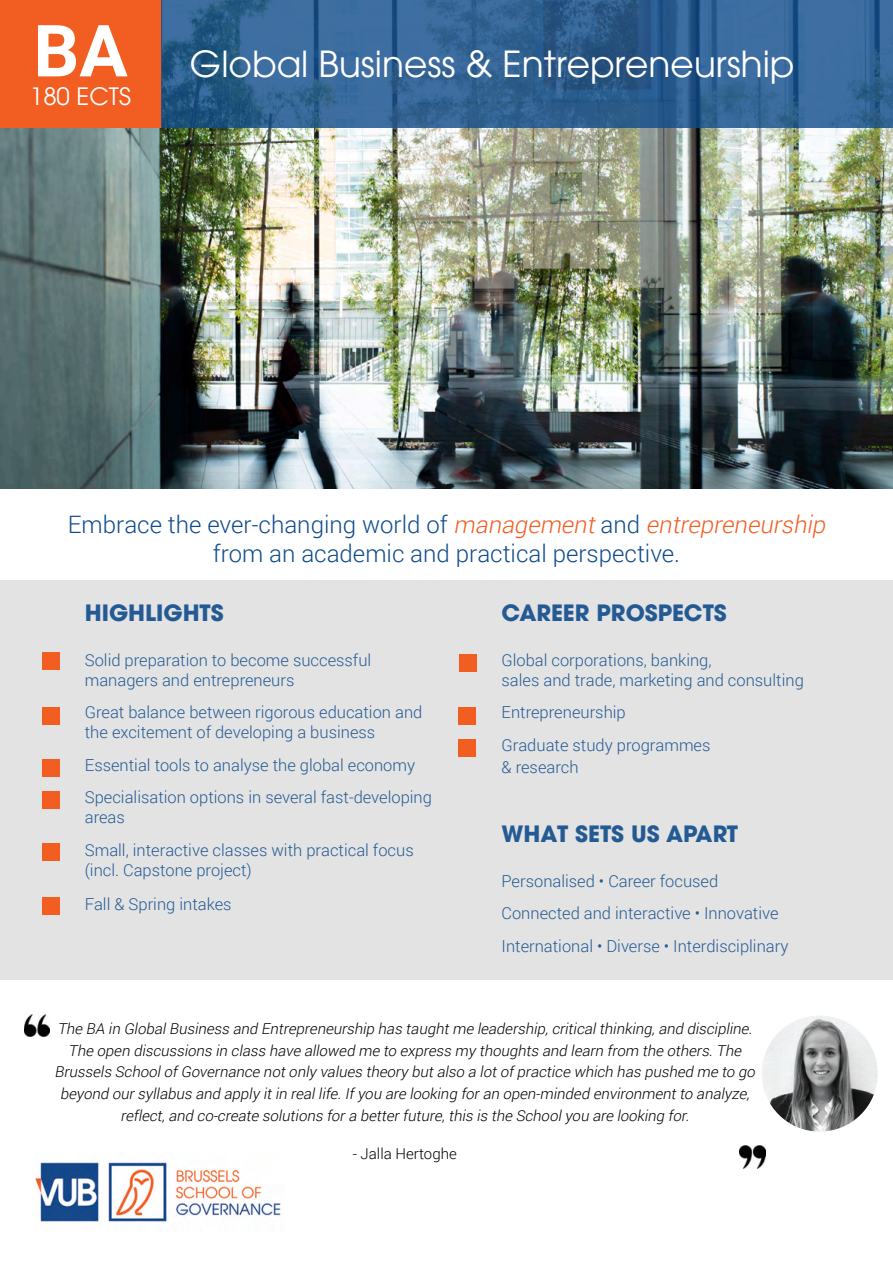
<style>
.page{position:relative;width:893px;height:1263px;background:#fff}
.page>*{position:absolute;margin:0;border:0;box-sizing:border-box;transform-origin:0 0}
.t1{font:700 72px "Roboto";color:#fff}
.t2{font:36px "ITC Avant Garde Pro";color:#fff}
.t3{font:300 24px "Roboto";color:#0f4b8b}
.t4{font:24px "ITC Avant Garde Pro";color:#fff}
.t5{font:700 22.5px "ITC Avant Garde Pro";color:#0f4b8b}
.t6{font:300 16.5px/19.8px "Roboto";color:#0f4b8b}
.t7{font:italic 300 15px/21.6px "Roboto";color:#000;text-align:center}
.t8{font:300 15px "Roboto";color:#000}
.s1{font-style:italic;color:#f25d21}
</style>
<div class="page">
<div style="left:0;top:579px;width:893px;height:400px;background:#e3e3e3"></div>
<img style="left:0;top:128px;width:893px;height:361px">
<img style="left:35px;top:1162px;width:246px;height:60px">
<div style="left:0;top:0;width:161px;height:128px;background:#f25d21"></div>
<svg style="left:161px;top:0;width:732px;height:128px;background:#326393"></svg>
<div style="left:0;top:490px;width:893px;height:90px;background:#fff"></div>
<div style="left:42px;top:653px;width:17px;height:17px;background:#f25d21"></div>
<div style="left:42px;top:707px;width:17px;height:17px;background:#f25d21"></div>
<div style="left:42px;top:759px;width:17px;height:17px;background:#f25d21"></div>
<div style="left:42px;top:843px;width:17px;height:17px;background:#f25d21"></div>
<div style="left:459px;top:654px;width:17px;height:17px;background:#f25d21"></div>
<div style="left:459px;top:707px;width:17px;height:17px;background:#f25d21"></div>
<div style="left:459px;top:739px;width:17px;height:17px;background:#f25d21"></div>
<img style="left:761px;top:1015px;width:117px;height:117px;border-radius:59px">
<div style="left:760px;top:1014px;width:119px;height:119px;border:2px solid #fff;border-radius:50%"></div>
<img style="left:24px;top:1014px;width:26px;height:22px">
<img style="left:740px;top:1146px;width:25px;height:22px">
<div style="left:42px;top:897px;width:17px;height:17px;background:#f25d21"></div>
<div style="left:42px;top:791px;width:17px;height:17px;background:#f25d21"></div>
<p class="t1" style="left:33px;top:0;width:96px">BA</p>
<p class="t4" style="left:30px;top:81px;width:103px">180 ECTS</p>
<p class="t2" style="left:190px;top:42px;width:606px">Global Business &amp; Entrepreneurship</p>
<p class="t3" style="left:68px;top:508px;width:765px">Embrace the ever-changing world of <span class="s1">management</span>and <span class="s1">entrepreneurship</span></p>
<p class="t3" style="left:213px;top:537px;width:469px">from an academic and practical perspective.</p>
<h3 class="t5" style="left:85px;top:597px;width:140px">HIGHLIGHTS</h3>
<p class="t6" style="left:85px;top:650px;width:288px">Solid preparation to become successful managers and entrepreneurs</p>
<p class="t6" style="left:85px;top:702px;width:339px">Great balance between rigorous education and the excitement of developing a business</p>
<p class="t6" style="left:85px;top:748px;width:349px;line-height:32.5px">Essential tools to analyse the global economy<br>Specialisation options in several fast-developing</p>
<p class="t6" style="left:85px;top:800px;width:330px;line-height:32.5px">areas<br>Small, interactive classes with practical focus</p>
<p class="t6" style="left:85px;top:852px;width:169px;line-height:34.3px">(incl. Capstone project)<br>Fall &amp; Spring intakes</p>
<h3 class="t5" style="left:501px;top:597px;width:227px">CAREER PROSPECTS</h3>
<p class="t6" style="left:501px;top:650px;width:304px">Global corporations, banking,<br>sales and trade, marketing and consulting</p>
<p class="t6" style="left:501px;top:696px;width:210px;line-height:32.5px">Entrepreneurship<br>Graduate study programmes</p>
<p class="t6" style="left:501px;top:756px;width:79px">&amp; research</p>
<h3 class="t5" style="left:501px;top:819px;width:238px">WHAT SETS US APART</h3>
<p class="t6" style="left:501px;top:864px;width:289px;line-height:32.4px">Personalised • Career focused<br>Connected and interactive • Innovative<br>International • Diverse • Interdisciplinary</p>
<p class="t7" style="left:55px;top:1017px;width:705px">The BA in GlobalBusiness and Entrepreneurship has taughtme leadership,criticalthinking,and discipline.<br>The open discussions in class have allowed me to express my thoughts and learn from the others.The Brussels SchoolofGovernance notonly values theory butalso a lotofpractice which has pushed me to go beyond oursyllabus and apply itin reallife.Ifyou are looking foran open-minded environmentto analyze, reflect,and co-create solutions fora betterfuture,this is the Schoolyou are looking for.</p>
<p class="t8" style="left:353px;top:1143px;width:106px">- Jalla Hertoghe</p>
</div>
